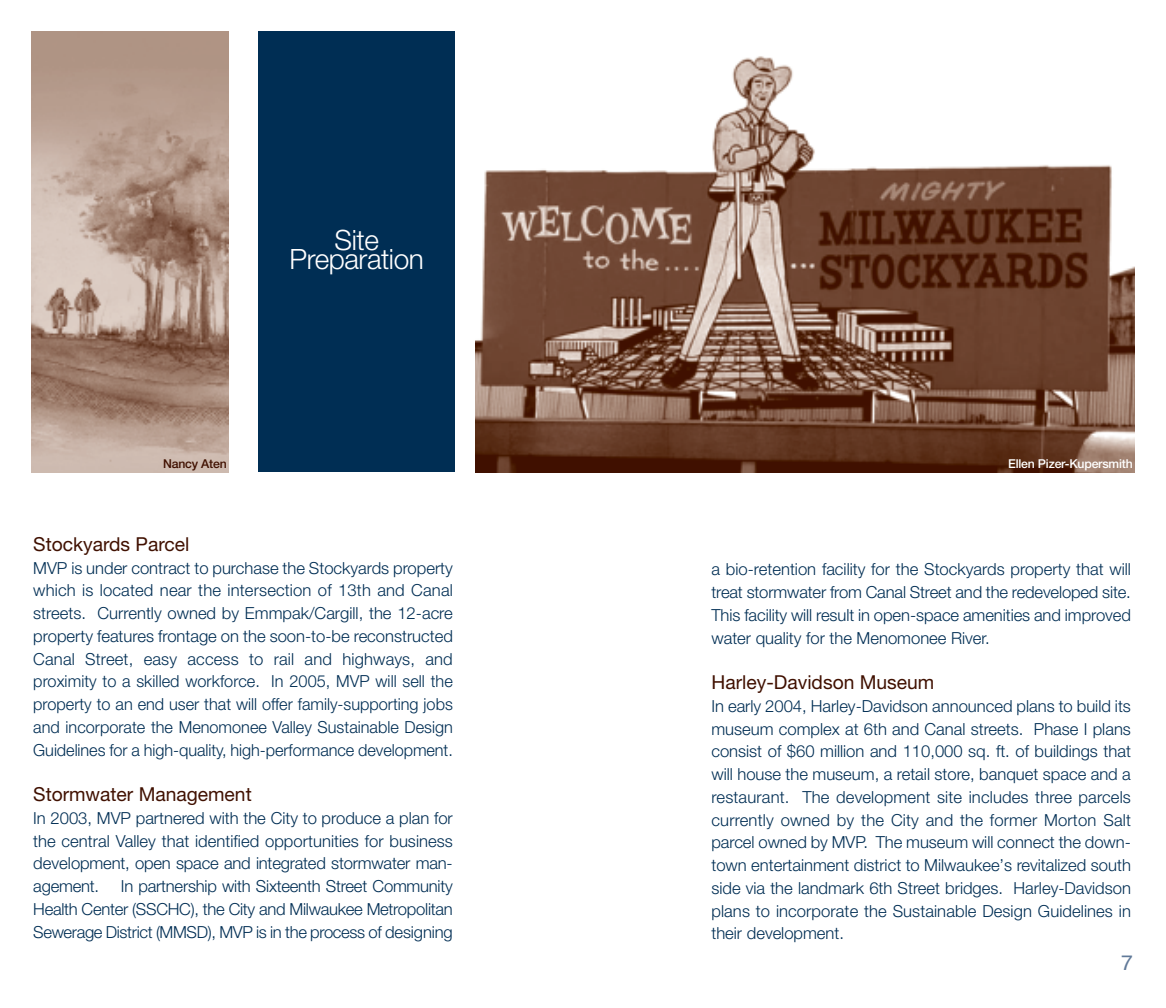
<style>
.page{position:relative;width:1166px;height:1008px;background:#fff}
.page>*{position:absolute;margin:0;border:0;box-sizing:border-box;transform-origin:0 0}
.t1{font:300 28px "Helvetica Neue";letter-spacing:-.015em;color:#fff}
.t2{font:21px "Helvetica";color:#617a99}
.t3{font:19.25px "Helvetica Neue";color:#401000}
.t4{font:300 16.62px/22.8px "Helvetica Neue";letter-spacing:-.005em;color:#002e54;text-align:justify}
.t5{font:500 12.25px "Helvetica Neue";letter-spacing:-.015em;color:#fff}
.t6{font:500 12.25px "Helvetica Neue";letter-spacing:-.015em;color:#401000}
</style>
<div class="page">
<img style="left:32px;top:32px;width:196px;height:440px">
<img style="left:475px;top:56px;width:659px;height:416px">
<div style="left:258px;top:32px;width:197px;height:440px;background:#002e54"></div>
<h1 class="t1" style="left:334px;top:230px;width:46px">Site</h1>
<h1 class="t1" style="left:290px;top:249px;width:136px">Preparation</h1>
<p class="t6" style="left:163px;top:460px;width:65px">Nancy Aten</p>
<p class="t5" style="left:1008px;top:460px;width:126px">Ellen Pizer-Kupersmith</p>
<p class="t3" style="left:33px;top:537px;width:158px">Stockyards Parcel</p>
<p class="t4" style="left:33px;top:558px;width:421px">MVP is under contract to purchase the Stockyards property which is located near the intersection of 13th and Canal streets. Currently owned by Emmpak/Cargill, the 12-acre property features frontage on the soon-to-be reconstructed Canal Street, easy access to rail and highways, and proximity to a skilled workforce. In 2005, MVP will sell the property to an end user that will offer family-supporting jobs and incorporate the Menomonee Valley Sustainable Design Guidelines for a high-quality, high-performance development.</p>
<p class="t3" style="left:33px;top:787px;width:220px">Stormwater Management</p>
<p class="t4" style="left:33px;top:808px;width:421px">In 2003, MVP partnered with the City to produce a plan for the central Valley that identified opportunities for business development, open space and integrated stormwater man&shy;agement.</p>
<p class="t4" style="left:33px;top:877px;width:421px;text-indent:88px">In partnership with Sixteenth Street Community Health Center (SSCHC), the City and Milwaukee Metropolitan Sewerage District (MMSD), MVP is in the process of designing</p>
<p class="t4" style="left:711px;top:560px;width:421px">a bio-retention facility for the Stockyards property that will treat stormwater from Canal Street and the redeveloped site.<br>This facility will result in open-space amenities and improved water quality for the Menomonee River.</p>
<p class="t3" style="left:711px;top:675px;width:224px">Harley-Davidson Museum</p>
<p class="t4" style="left:711px;top:696px;width:421px">In early 2004, Harley-Davidson announced plans to build its museum complex at 6th and Canal streets. Phase I plans consist of $60 million and 110,000 sq. ft. of buildings that will house the museum, a retail store, banquet space and a restaurant. The development site includes three parcels currently owned by the City and the former Morton Salt parcel owned by MVP. The museum will connect the down&shy;town entertainment district to Milwaukee’s revitalized south side via the landmark 6th Street bridges. Harley-Davidson plans to incorporate the Sustainable Design Guidelines in their development.</p>
<p class="t2" style="left:1121px;top:954px;width:13px">7</p>
</div>
